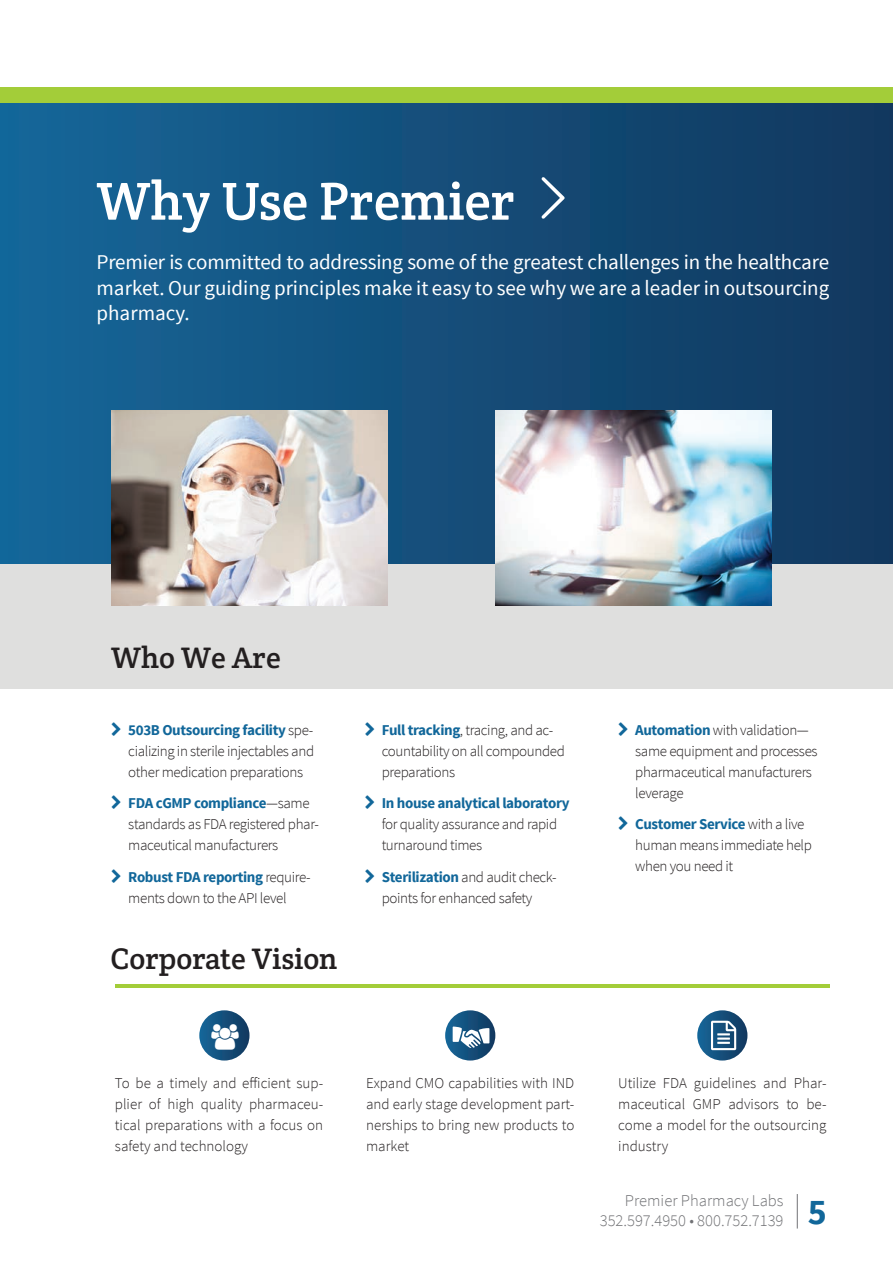
<style>
.page{position:relative;width:893px;height:1263px;background:#fff}
.page>*{position:absolute;margin:0;border:0;box-sizing:border-box;transform-origin:0 0}
.heading_white_font{font:54px "Crete Round";color:#fff}
.image_caption{font:30px "Crete Round";color:#231f20}
.heading_2_white{font:21px/25.2px "Source Sans Pro";color:#fff;text-align:justify}
.t1{font:300 16.5px/19.8px "Source Sans Pro";color:#717275}
.content_text{font:300 15px/21px "Source Sans Pro";letter-spacing:-.025em;color:#231f20}
.s1{font-weight:700;color:#11679a}
.s2{font-weight:700;font-size:36px;color:#11679a}
</style>
<div class="page">
<hr style="left:797px;top:1194px;width:1px;height:34px;background:#717275">
<div style="left:0;top:88px;width:893px;height:476px;background:linear-gradient(to right,#166798,#12385d)"></div>
<div style="left:0;top:565px;width:893px;height:124px;background:#dfdfde"></div>
<div style="left:1px;top:87px;width:892px;height:15px;background:#a3cd39"></div>
<img style="left:111px;top:410px;width:277px;height:196px">
<svg style="left:541px;top:177px;width:24px;height:42px"></svg>
<hr style="left:115px;top:984px;width:714px;height:4px;background:#a3cd39">
<svg style="left:199px;top:1010px;width:50px;height:50px"></svg>
<svg style="left:445px;top:1010px;width:50px;height:50px"></svg>
<img style="left:495px;top:410px;width:277px;height:196px">
<svg style="left:697px;top:1010px;width:50px;height:50px"></svg>
<svg style="left:711px;top:1021px;width:25px;height:29px"></svg>
<svg style="left:453px;top:1026px;width:36px;height:22px"></svg>
<svg style="left:211px;top:1024px;width:28px;height:25px"></svg>
<p class="heading_white_font" style="left:97px;top:166px;width:420px">Why Use Premier</p>
<p class="heading_2_white" style="left:97px;top:250px;width:734px">Premier is committed to addressing some of the greatest challenges in the healthcare market. Our guiding principles make it easy to see why we are a leader in outsourcing pharmacy.</p>
<p class="image_caption" style="left:111px;top:638px;width:171px">Who We Are</p>
<p class="content_text" style="left:128px;top:719px;width:187px;text-align:justify"><span class="s1">503B Outsourcing facility</span> spe&shy;cializing in sterile injectables and other medication preparations</p>
<p class="content_text" style="left:128px;top:793px;width:192px"><span class="s1">FDA cGMP compliance</span>—same standards as FDA registered phar&shy;maceutical manufacturers</p>
<p class="content_text" style="left:128px;top:866px;width:184px"><span class="s1">Robust FDA reporting</span> require&shy;ments down to the API level</p>
<p class="image_caption" style="left:111px;top:939px;width:228px">Corporate Vision</p>
<p class="content_text" style="left:382px;top:719px;width:185px"><span class="s1">Full tracking</span>, tracing, and ac&shy;countability on all compounded preparations</p>
<p class="content_text" style="left:382px;top:793px;width:189px"><span class="s1">In house analytical laboratory </span>for quality assurance and rapid turnaround times</p>
<p class="content_text" style="left:382px;top:866px;width:176px"><span class="s1">Sterilization</span> and audit check&shy;points for enhanced safety</p>
<p class="content_text" style="left:635px;top:719px;width:184px"><span class="s1">Automation</span> with validation— same equipment and processes pharmaceutical manufacturers leverage</p>
<p class="content_text" style="left:635px;top:814px;width:178px"><span class="s1">Customer Service</span> with a live human means immediate help when you need it</p>
<p class="content_text" style="left:115px;top:1072px;width:210px;text-align:justify">To be a timely and efficient sup&shy;plier of high quality pharmaceu&shy;tical preparations with a focus on safety and technology</p>
<p class="content_text" style="left:366px;top:1072px;width:210px;text-align:justify">Expand CMO capabilities with IND and early stage development part&shy;nerships to bring new products to market</p>
<p class="content_text" style="left:618px;top:1072px;width:210px;text-align:justify">Utilize FDA guidelines and Phar&shy;maceutical GMP advisors to be&shy;come a model for the outsourcing industry</p>
<p class="t1" style="left:600px;top:1191px;width:229px;text-indent:25px">Premier Pharmacy Labs<br>352.597.4950 • 800.752.7139 <span class="s2">5</span></p>
</div>
